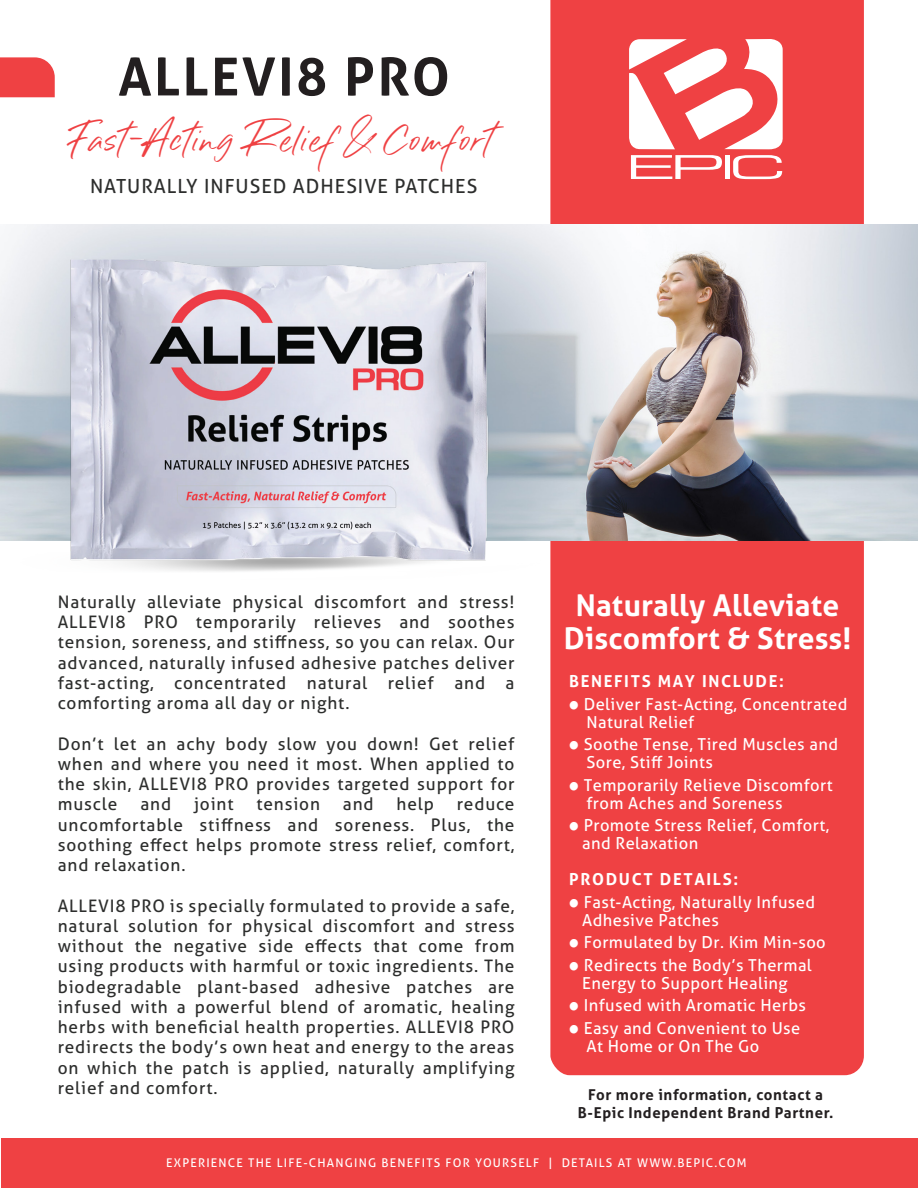
<style>
.page{position:relative;width:918px;height:1188px;background:#fff}
.page>*{position:absolute;margin:0;border:0;box-sizing:border-box;transform-origin:0 0}
.t1{font:700 52.5px "Aller";letter-spacing:.05em;color:#231f20}
.t2{font:34.5px "Sillii Willinn";letter-spacing:.05em;color:#ef4143}
.t3{font:700 30px/33px "Aller";letter-spacing:.01em;color:#fff;text-align:center}
.t4{font:19.5px "Aller";letter-spacing:.05em;color:#2d2e2d}
.t5{font:17.25px/20.2px "Aller";letter-spacing:.05em;color:#2d2e2d;text-align:justify}
.t6{font:16.5px/18px "Aller";letter-spacing:.025em;color:#fff}
.t7{font:700 16.5px "Aller";letter-spacing:.1em;color:#fff}
.t8{font:700 15px/18px "Aller";letter-spacing:.04em;color:#231f20;text-align:center}
.t9{font:12px "Aller";letter-spacing:.1em;color:#fff}
.s1{font-family:"Berlin Sans FB Demi";font-weight:700}
</style>
<div class="page">
<div style="left:550px;top:0;width:314px;height:1075px;background:#ef4143"></div>
<div style="left:2px;top:1138px;width:916px;height:50px;background:#ef4143"></div>
<svg style="left:0;top:57px;width:55px;height:40px;background:#ef4b4d"></svg>
<img style="left:0;top:225px;width:918px;height:316px">
<svg style="left:629px;top:39px;width:154px;height:140px"></svg>
<img style="left:15px;top:257px;width:528px;height:314px">
<h1 class="t1" style="left:118px;top:44px;width:333px">ALLEVI8 PRO</h1>
<h2 class="t2" style="left:70px;top:117px;width:423px">Fast-Acting Relief &amp; Comfort</h2>
<p class="t4" style="left:90px;top:175px;width:389px">NATURALLY INFUSED ADHESIVE PATCHES</p>
<p class="t5" style="left:58px;top:592px;width:458px">Naturally alleviate physical discomfort and stress!<br>ALLEVI8 PRO temporarily relieves and soothes tension, soreness, and stiffness, so you can relax. Our advanced, naturally infused adhesive patches deliver fast-acting, concentrated natural relief and a comforting aroma all day or night.</p>
<p class="t5" style="left:58px;top:733px;width:458px">Don’t let an achy body slow you down! Get relief when and where you need it most. When applied to the skin, ALLEVI8 PRO provides targeted support for muscle</p>
<p class="t5" style="left:58px;top:794px;width:458px;text-indent:399px">reduce uncomfortable stiffness and soreness. Plus, the soothing effect helps promote stress relief, comfort, and relaxation.</p>
<p class="t5" style="left:58px;top:895px;width:458px">ALLEVI8 PRO is specially formulated to provide a safe, natural solution for physical discomfort and stress without the negative side effects that come from using products with harmful or toxic ingredients. The biodegradable plant-based adhesive patches are infused with a powerful blend of aromatic, healing herbs with beneficial health properties. ALLEVI8 PRO redirects the body’s own heat and energy to the areas on which the patch is applied, naturally amplifying relief and comfort.</p>
<p class="t5" style="left:140px;top:794px;width:32px">and</p>
<p class="t5" style="left:194px;top:794px;width:41px">joint</p>
<p class="t5" style="left:256px;top:794px;width:65px">tension</p>
<p class="t5" style="left:343px;top:794px;width:32px">and</p>
<p class="t5" style="left:397px;top:794px;width:39px">help</p>
<h3 class="t3" style="left:564px;top:589px;width:289px">Naturally Alleviate<br>Discomfort &amp; Stress!</h3>
<p class="t7" style="left:569px;top:671px;width:216px">BENEFITS MAY INCLUDE:</p>
<p class="t6" style="left:586px;top:695px;width:263px;text-indent:-17px"><span class="s1">•</span> Deliver Fast-Acting, Concentrated<br>Natural Relief</p>
<p class="t6" style="left:586px;top:735px;width:253px;text-indent:-17px"><span class="s1">•</span> Soothe Tense, Tired Muscles and<br>Sore, Stiff Joints</p>
<p class="t6" style="left:586px;top:776px;width:248px;text-indent:-17px"><span class="s1">•</span> Temporarily Relieve Discomfort from Aches and Soreness</p>
<p class="t6" style="left:582px;top:816px;width:249px;text-indent:-13px"><span class="s1">•</span> Promote Stress Relief, Comfort, and Relaxation</p>
<p class="t7" style="left:569px;top:869px;width:171px">PRODUCT DETAILS:</p>
<p class="t6" style="left:582px;top:893px;width:234px;text-indent:-13px"><span class="s1">•</span> Fast-Acting, Naturally Infused<br>Adhesive Patches</p>
<p class="t6" style="left:569px;top:933px;width:258px"><span class="s1">•</span> Formulated by Dr. Kim Min-soo</p>
<p class="t6" style="left:582px;top:956px;width:231px;text-indent:-13px"><span class="s1">•</span> Redirects the Body’s Thermal<br>Energy to Support Healing</p>
<p class="t6" style="left:569px;top:996px;width:238px"><span class="s1">•</span> Infused with Aromatic Herbs</p>
<p class="t6" style="left:586px;top:1019px;width:215px;text-indent:-17px"><span class="s1">•</span> Easy and Convenient to Use<br>At Home or On The Go</p>
<p class="t8" style="left:578px;top:1086px;width:257px">For more information, contact a<br>B-Epic Independent Brand Partner.</p>
<p class="t9" style="left:166px;top:1155px;width:582px">EXPERIENCE THE LIFE-CHANGING BENEFITS FOR YOURSELF | DETAILS AT WWW.BEPIC.COM</p>
</div>
